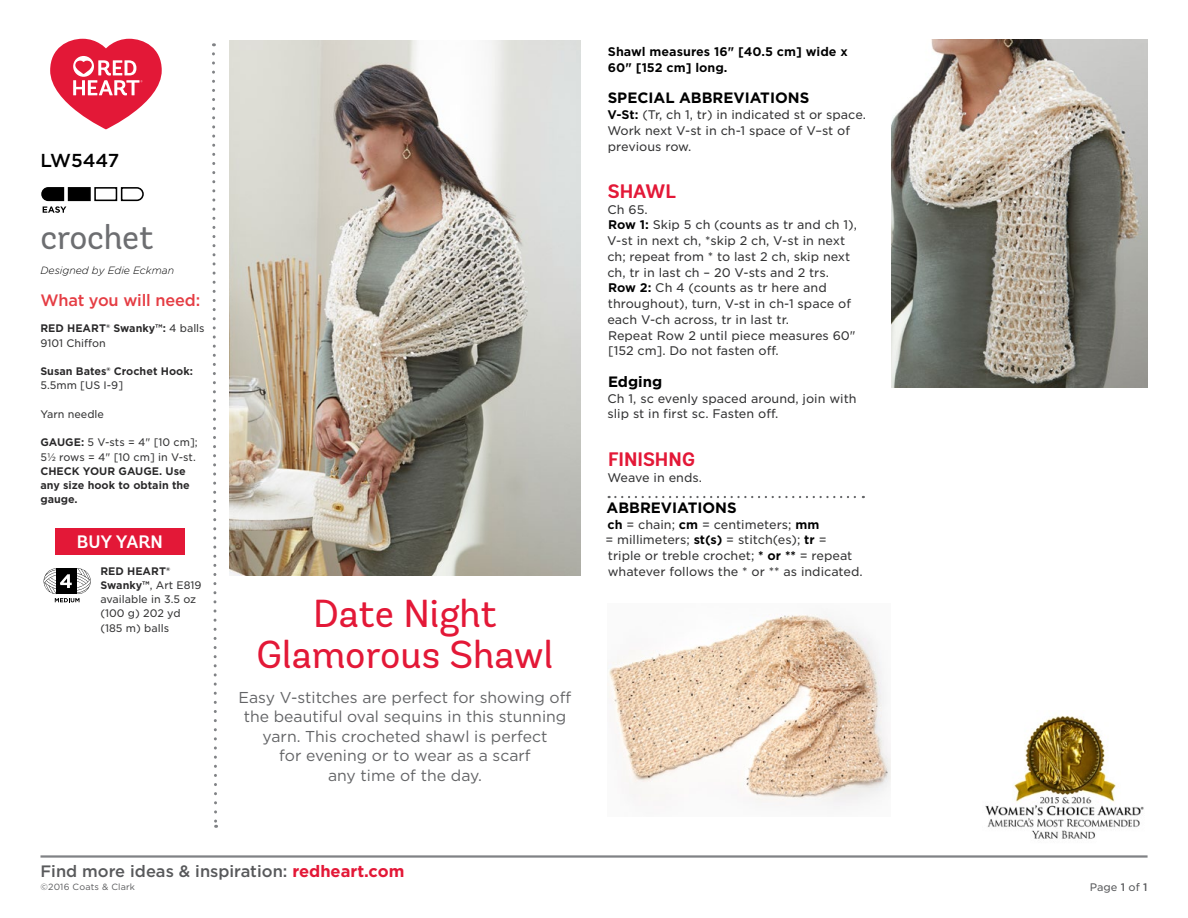
<style>
.page{position:relative;width:1188px;height:918px;background:#fff}
.page>*{position:absolute;margin:0;border:0;box-sizing:border-box;transform-origin:0 0}
.t1{font:39px/41.2px "Andes Rounded";color:#e31837;text-align:center}
.t2{font:34.5px "Andes Rounded";letter-spacing:-.01em;color:#6d6e71}
.t3{font:700 19.5px "Andes Rounded";color:#e31837}
.t4{font:500 18.75px "Gotham";color:#000}
.t5{font:600 18px "Andes Rounded";color:#fff}
.t6{font:500 16.5px "Gotham";color:#58595b}
.t7{font:500 16.5px "Gotham";letter-spacing:-.01em;color:#e53d44}
.t8{font:15.75px/19.5px "Gotham";color:#636466;text-align:center}
.t9{font:700 15px "Gotham";color:#000}
.t10{font:12px/15.8px "Gotham S Sm";color:#333334}
.t11{font:700 12px/15.8px "Gotham S Sm";color:#000}
.t12{font:10.5px/14.2px "Gotham S Sm";color:#333334}
.t13{font:700 10.5px/14.2px "Gotham S Sm";color:#292829}
.t14{font:italic 300 10.5px "Gotham Rounded";color:#000}
.t15{font:10.5px "Gotham S Sm";color:#58595b}
.t16{font:9px "Gotham";letter-spacing:.02em;color:#58595b}
.s1{font-weight:400;color:#333334}
.s2{font-weight:700;color:#292829}
.s3{font-weight:700;color:#000}
.s4{font-weight:700;color:#e31837}
.s5{font-weight:500}
</style>
<div class="page">
<hr style="left:40px;top:855px;width:1108px;height:3px;background:#808285">
<svg style="left:120px;top:187px;width:24px;height:15px"></svg>
<div style="left:94px;top:187px;width:23px;height:14px;background:#fff;border:2px solid #000"></div>
<div style="left:68px;top:187px;width:23px;height:14px;background:#000;border:2px solid #000"></div>
<svg style="left:41px;top:187px;width:25px;height:26px"></svg>
<svg style="left:212px;top:43px;width:6px;height:785px"></svg>
<div style="left:55px;top:529px;width:130px;height:26px;background:#e31837"></div>
<svg style="left:44px;top:568px;width:47px;height:34px"></svg>
<svg style="left:609px;top:496px;width:255px;height:2px"></svg>
<img style="left:230px;top:40px;width:350px;height:536px">
<img style="left:985px;top:715px;width:159px;height:124px">
<svg style="left:50px;top:39px;width:112px;height:90px"></svg>
<img style="left:891px;top:40px;width:257px;height:348px">
<img style="left:608px;top:614px;width:283px;height:193px">
<h3 class="t4" style="left:40px;top:148px;width:80px">LW5447</h3>
<h2 class="t2" style="left:40px;top:216px;width:115px">crochet</h2>
<p class="t14" style="left:40px;top:263px;width:135px">Designed by Edie Eckman</p>
<h3 class="t7" style="left:40px;top:289px;width:161px">What you will need:</h3>
<p class="t13" style="left:40px;top:321px;width:166px">RED HEART® Swanky™: <span class="s1">4 balls<br>9101 Chiffon</span></p>
<p class="t13" style="left:40px;top:364px;width:154px">Susan Bates® Crochet Hook:</p>
<p class="t12" style="left:40px;top:378px;width:84px">5.5mm [US I-9]</p>
<p class="t12" style="left:40px;top:407px;width:65px">Yarn needle</p>
<p class="t12" style="left:40px;top:435px;width:159px"><span class="s2">GAUGE:</span> 5 V-sts = 4" [10 cm];<br>5½ rows = 4" [10 cm] in V-st.</p>
<p class="t13" style="left:40px;top:464px;width:151px">CHECK YOUR GAUGE. Use any size hook to obtain the gauge.</p>
<h3 class="t5" style="left:77px;top:531px;width:87px">BUY YARN</h3>
<p class="t12" style="left:100px;top:563px;width:103px"><span class="s2">RED HEART®<br>Swanky™</span>, Art E819 available in 3.5 oz (100 g) 202 yd (185 m) balls</p>
<h1 class="t1" style="left:257px;top:593px;width:298px">Date Night<br>Glamorous Shawl</h1>
<h3 class="t8" style="left:239px;top:687px;width:334px">Easy V-stitches are perfect for showing off the beautiful oval sequins in this stunning yarn. This crocheted shawl is perfect<br>for evening or to wear as a scarf<br>any time of the day.</h3>
<p class="t11" style="left:608px;top:44px;width:241px">Shawl measures 16" [40.5 cm] wide x<br>60" [152 cm] long.</p>
<p class="t9" style="left:608px;top:88px;width:203px">SPECIAL ABBREVIATIONS</p>
<p class="t10" style="left:607px;top:107px;width:260px"><span class="s3">V-St:</span> (Tr, ch 1, tr) in indicated st or space.<br>Work next V-st in ch-1 space of V–st of previous row.</p>
<h3 class="t3" style="left:608px;top:179px;width:69px">SHAWL</h3>
<p class="t10" style="left:607px;top:201px;width:251px">Ch 65.<br><span class="s3">Row 1:</span> Skip 5 ch (counts as tr and ch 1),<br>V-st in next ch, *skip 2 ch, V-st in next ch; repeat from * to last 2 ch, skip next ch, tr in last ch – 20 V-sts and 2 trs.<br><span class="s3">Row 2:</span> Ch 4 (counts as tr here and throughout), turn, V-st in ch-1 space of each V-ch across, tr in last tr.<br>Repeat Row 2 until piece measures 60" [152 cm]. Do not fasten off.</p>
<p class="t9" style="left:608px;top:372px;width:56px">Edging</p>
<p class="t10" style="left:608px;top:390px;width:251px">Ch 1, sc evenly spaced around, join with slip st in first sc. Fasten off.</p>
<h3 class="t3" style="left:608px;top:447px;width:88px">FINISHNG</h3>
<p class="t10" style="left:607px;top:469px;width:96px">Weave in ends.</p>
<p class="t9" style="left:607px;top:498px;width:132px">ABBREVIATIONS</p>
<p class="t10" style="left:605px;top:516px;width:259px"><span class="s3">ch</span> = chain; <span class="s3">cm</span> = centimeters; <span class="s3">mm<br></span>= millimeters; <span class="s3">st(s)</span> = stitch(es); <span class="s3">tr</span> = triple or treble crochet; <span class="s3">* or **</span> = repeat whatever follows the * or ** as indicated.</p>
<h3 class="t6" style="left:40px;top:860px;width:365px">Find more ideas &amp; inspiration: <span class="s4">redheart.com</span></h3>
<p class="t16" style="left:40px;top:882px;width:96px">©2016 Coats &amp; Clark</p>
<p class="t15" style="left:1090px;top:880px;width:59px">Page <span class="s5">1</span> of <span class="s5">1</span></p>
</div>
